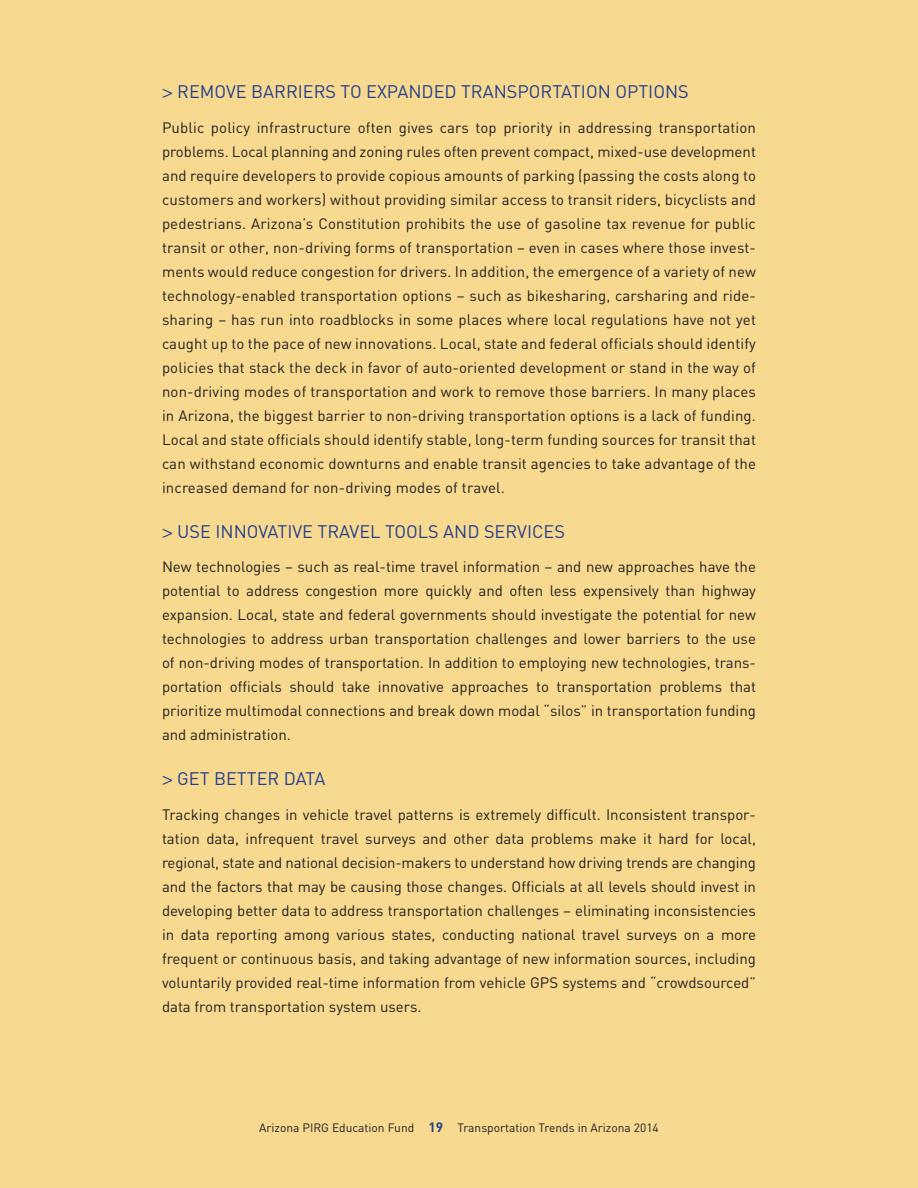
<style>
.page{position:relative;width:918px;height:1188px;background:#f7d990}
.page>*{position:absolute;margin:0;border:0;box-sizing:border-box;transform-origin:0 0}
.A_Head{font:18px "DIN";color:#253f8e}
.RTF{font:15px/24px "DIN";letter-spacing:.01em;color:#231f20;text-align:justify}
.t1{font:12px "DIN";color:#231f20}
.s1{font-family:"Helvetica Neue"}
.s2{font-weight:700;font-size:13.5px;color:#253f8e}
</style>
<div class="page">
<p class="A_Head" style="left:162px;top:80px;width:528px"><span class="s1">&gt;</span> REMOVE BARRIERS TO EXPANDED TRANSPORTATION OPTIONS</p>
<p class="RTF" style="left:162px;top:115px;width:596px;text-align:left">Public policy infrastructure often gives cars top priority in addressing transportation problems. Local planning and zoning rules often prevent compact, mixed-use development and require developers to provide copious amounts of parking (passing the costs along to customers and workers) without providing similar access to transit riders, bicyclists and pedestrians. Arizona’s Constitution prohibits the use of gasoline tax revenue for public transit or other, non-driving forms of transportation – even in cases where those invest&shy;ments would reduce congestion for drivers. In addition, the emergence of a variety of new technology-enabled transportation options – such as bikesharing, carsharing and ride&shy;sharing – has run into roadblocks in some places where local regulations have not yet caught up to the pace of new innovations. Local, state and federal officials should identify policies that stack the deck in favor of auto-oriented development or stand in the way of non-driving modes of transportation and work to remove those barriers. In many places in Arizona, the biggest barrier to non-driving transportation options is a lack of funding.<br>Local and state officials should identify stable, long-term funding sources for transit that can withstand economic downturns and enable transit agencies to take advantage of the increased demand for non-driving modes of travel.</p>
<p class="A_Head" style="left:162px;top:520px;width:405px"><span class="s1">&gt;</span> USE INNOVATIVE TRAVEL TOOLS AND SERVICES</p>
<p class="RTF" style="left:162px;top:554px;width:596px">New technologies – such as real-time travel information – and new approaches have the potential to address congestion more quickly and often less expensively than highway expansion. Local, state and federal governments should investigate the potential for new technologies to address urban transportation challenges and lower barriers to the use of non-driving modes of transportation. In addition to employing new technologies, trans&shy;portation officials should take innovative approaches to transportation problems that prioritize multimodal connections and break down modal “silos” in transportation funding and administration.</p>
<p class="A_Head" style="left:162px;top:767px;width:165px"><span class="s1">&gt;</span> GET BETTER DATA</p>
<p class="RTF" style="left:162px;top:802px;width:596px">Tracking changes in vehicle travel patterns is extremely difficult. Inconsistent transpor&shy;tation data, infrequent travel surveys and other data problems make it hard for local, regional, state and national decision-makers to understand how driving trends are changing and the factors that may be causing those changes. Officials at all levels should invest in developing better data to address transportation challenges – eliminating inconsistencies in data reporting among various states, conducting national travel surveys on a more frequent or continuous basis, and taking advantage of new information sources, including voluntarily provided real-time information from vehicle GPS systems and “crowdsourced” data from transportation system users.</p>
<p class="t1" style="left:259px;top:1120px;width:185px">Arizona PIRG Education Fund <span class="s2">19</span></p>
<p class="t1" style="left:457px;top:1120px;width:203px">Transportation Trends in Arizona 2014</p>
</div>
